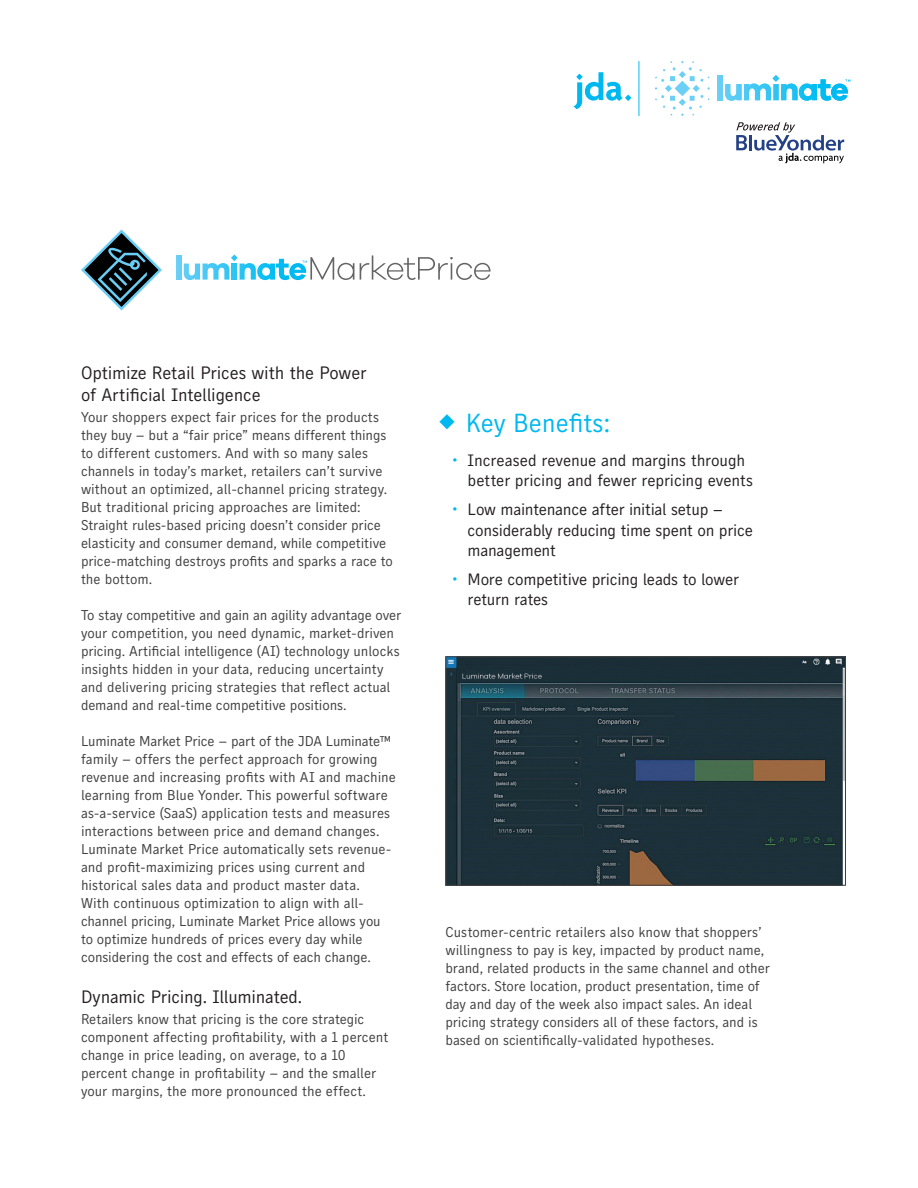
<style>
.page{position:relative;width:918px;height:1188px;background:#fff}
.page>*{position:absolute;margin:0;border:0;box-sizing:border-box;transform-origin:0 0}
.t1{font:26.25px "Skopex Gothic";color:#00b8f0}
.t2{font:18px/22.5px "Skopex Gothic";letter-spacing:-.01em;color:#231f20}
.t3{font:16.5px/20.2px "Skopex Gothic";letter-spacing:-.015em;color:#231f20}
.t4{font:14.25px/18px "Skopex Gothic";color:#3e3e3f}
.s1{color:#00b8f0}
</style>
<div class="page">
<svg style="left:655px;top:61px;width:55px;height:55px"></svg>
<div style="left:718px;top:76px;width:5px;height:24px;background:#69cef5"></div>
<svg style="left:725px;top:75px;width:125px;height:26px"></svg>
<hr style="left:639px;top:61px;width:1px;height:55px;background:#00b8f0">
<svg style="left:573px;top:72px;width:58px;height:37px"></svg>
<div style="left:176px;top:255px;width:5px;height:25px;background:#69cef5"></div>
<svg style="left:184px;top:255px;width:170px;height:25px"></svg>
<svg style="left:360px;top:255px;width:131px;height:25px"></svg>
<svg style="left:81px;top:230px;width:81px;height:80px"></svg>
<img style="left:447px;top:658px;width:397px;height:226px">
<div style="left:445px;top:656px;width:401px;height:230px;border:1px solid #3e3e3f"></div>
<svg style="left:736px;top:122px;width:108px;height:41px"></svg>
<p class="t2" style="left:81px;top:361px;width:287px">Optimize Retail Prices with the Power of Artificial Intelligence</p>
<p class="t4" style="left:81px;top:408px;width:313px">Your shoppers expect fair prices for the products they buy – but a “fair price” means different things to different customers. And with so many sales channels in today’s market, retailers can’t survive without an optimized, all-channel pricing strategy.<br>But traditional pricing approaches are limited:<br>Straight rules-based pricing doesn’t consider price elasticity and consumer demand, while competitive price-matching destroys profits and sparks a race to the bottom.</p>
<p class="t4" style="left:81px;top:606px;width:322px">To stay competitive and gain an agility advantage over your competition, you need dynamic, market-driven pricing. Artificial intelligence (AI) technology unlocks insights hidden in your data, reducing uncertainty and delivering pricing strategies that reflect actual demand and real-time competitive positions.</p>
<p class="t4" style="left:81px;top:732px;width:316px">Luminate Market Price – part of the JDA Luminate™ family – offers the perfect approach for growing revenue and increasing profits with AI and machine learning from Blue Yonder. This powerful software as-a-service (SaaS) application tests and measures interactions between price and demand changes.<br>Luminate Market Price automatically sets revenue&shy;and profit-maximizing prices using current and historical sales data and product master data.<br>With continuous optimization to align with all&shy;channel pricing, Luminate Market Price allows you to optimize hundreds of prices every day while considering the cost and effects of each change.</p>
<p class="t2" style="left:81px;top:985px;width:223px">Dynamic Pricing. Illuminated.</p>
<p class="t4" style="left:81px;top:1010px;width:309px">Retailers know that pricing is the core strategic component affecting profitability, with a 1 percent change in price leading, on average, to a 10 percent change in profitability – and the smaller your margins, the more pronounced the effect.</p>
<h1 class="t1" style="left:439px;top:407px;width:173px">◆ Key Benefits:</h1>
<p class="t3" style="left:468px;top:450px;width:287px;text-indent:-16px"><span class="s1">•</span> Increased revenue and margins through better pricing and fewer repricing events</p>
<p class="t3" style="left:468px;top:499px;width:287px;text-indent:-16px"><span class="s1">•</span> Low maintenance after initial setup – considerably reducing time spent on price management</p>
<p class="t3" style="left:468px;top:569px;width:273px;text-indent:-16px"><span class="s1">•</span> More competitive pricing leads to lower return rates</p>
<p class="t4" style="left:446px;top:923px;width:326px">Customer-centric retailers also know that shoppers’ willingness to pay is key, impacted by product name, brand, related products in the same channel and other factors. Store location, product presentation, time of day and day of the week also impact sales. An ideal pricing strategy considers all of these factors, and is based on scientifically-validated hypotheses.</p>
</div>
